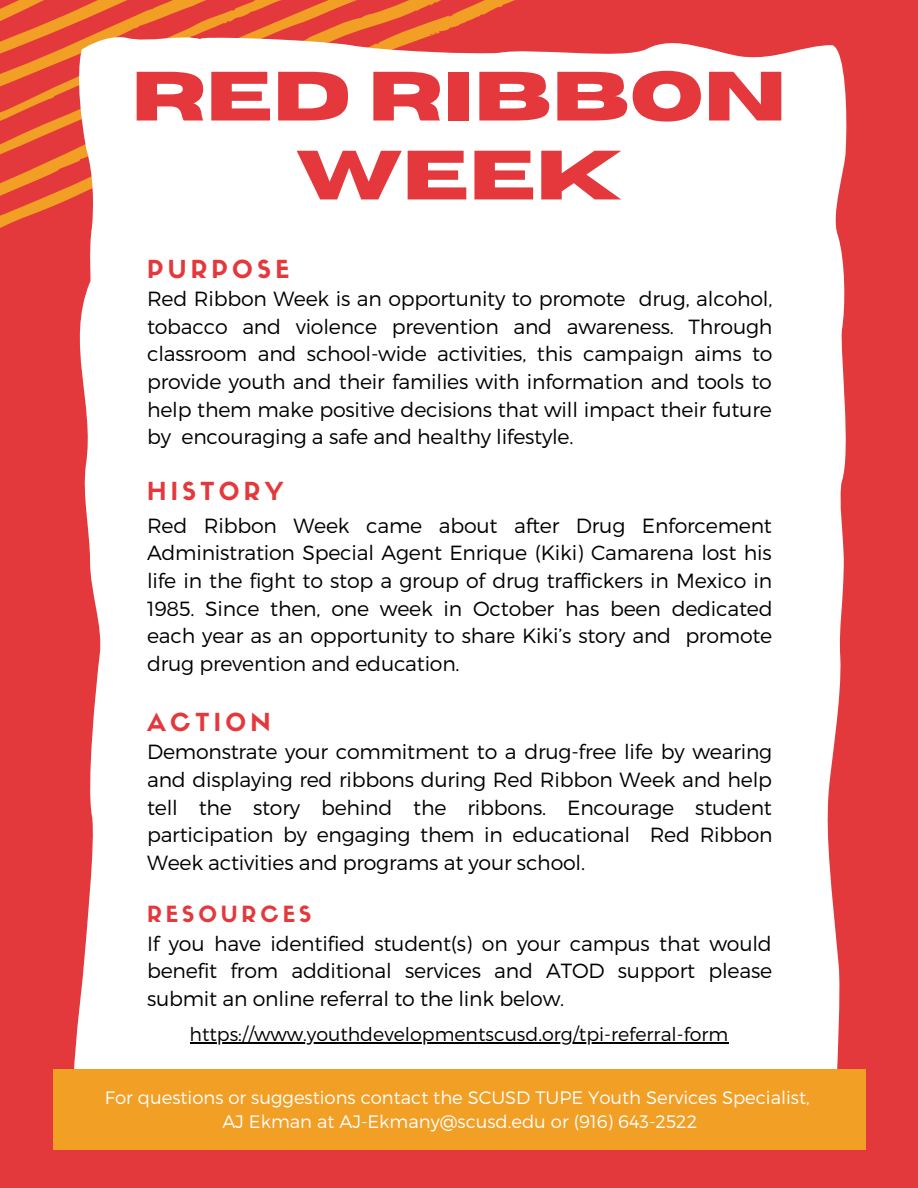
<style>
.page{position:relative;width:918px;height:1188px;background:#e4393c}
.page>*{position:absolute;margin:0;border:0;box-sizing:border-box;transform-origin:0 0}
.t1{font:700 69.6px/78.9px "Horizon";color:#e5383c;text-align:center}
.t2{font:24.45px "Sifonn Basic";letter-spacing:.18em;color:#e5383c}
.t3{font:21.9px "Sifonn Basic";letter-spacing:.18em;color:#e5383c}
.t4{font:300 20.55px/27.6px "Montserrat";letter-spacing:-.01em;color:#000;text-align:justify}
.t5{font:300 18.9px "Montserrat";color:#000}
.t6{font:300 18px/24px "Montserrat";color:#fff;text-align:center}
</style>
<div class="page">
<svg style="left:0;top:0;width:515px;height:213px"></svg>
<svg style="left:0;top:0;width:507px;height:88px"></svg>
<div style="left:73px;top:36px;width:773px;height:1033px;background:#fff"></div>
<div style="left:53px;top:1069px;width:813px;height:81px;background:#f19f25"></div>
<hr style="left:190px;top:1042px;width:538px;height:2px;background:#000">
<h1 class="t1" style="left:131px;top:59px;width:657px">RED RIBBON<br>WEEK</h1>
<p class="t2" style="left:147px;top:260px;width:144px">PURPOSE</p>
<p class="t4" style="left:147px;top:284px;width:627px">Red Ribbon Week is an opportunity to promote drug, alcohol, tobacco and violence prevention and awareness. Through classroom and school-wide activities, this campaign aims to provide youth and their families with information and tools to help them make positive decisions that will impact their future by encouraging a safe and healthy lifestyle.</p>
<p class="t2" style="left:147px;top:481px;width:138px">HISTORY</p>
<p class="t4" style="left:147px;top:511px;width:627px">Red Ribbon Week came about after Drug Enforcement Administration Special Agent Enrique (Kiki) Camarena lost his life in the fight to stop a group of drug traffickers in Mexico in 1985. Since then, one week in October has been dedicated each year as an opportunity to share Kiki’s story and promote drug prevention and education.</p>
<p class="t2" style="left:147px;top:713px;width:125px">ACTION</p>
<p class="t4" style="left:147px;top:737px;width:627px">Demonstrate your commitment to a drug-free life by wearing and displaying red ribbons during Red Ribbon Week and help tell the story behind the ribbons. Encourage student participation by engaging them in educational Red Ribbon Week activities and programs at your school.</p>
<p class="t3" style="left:147px;top:906px;width:166px">RESOURCES</p>
<p class="t4" style="left:147px;top:928px;width:627px">If you have identified student(s) on your campus that would benefit from additional services and ATOD support please submit an online referral to the link below.</p>
<p class="t5" style="left:190px;top:1022px;width:540px">https://www.youthdevelopmentscusd.org/tpi-referral-form</p>
<p class="t6" style="left:105px;top:1085px;width:706px">For questions or suggestions contact the SCUSD TUPE Youth Services Specialist,<br>AJ Ekman at AJ-Ekmany@scusd.edu or (916) 643-2522</p>
</div>
